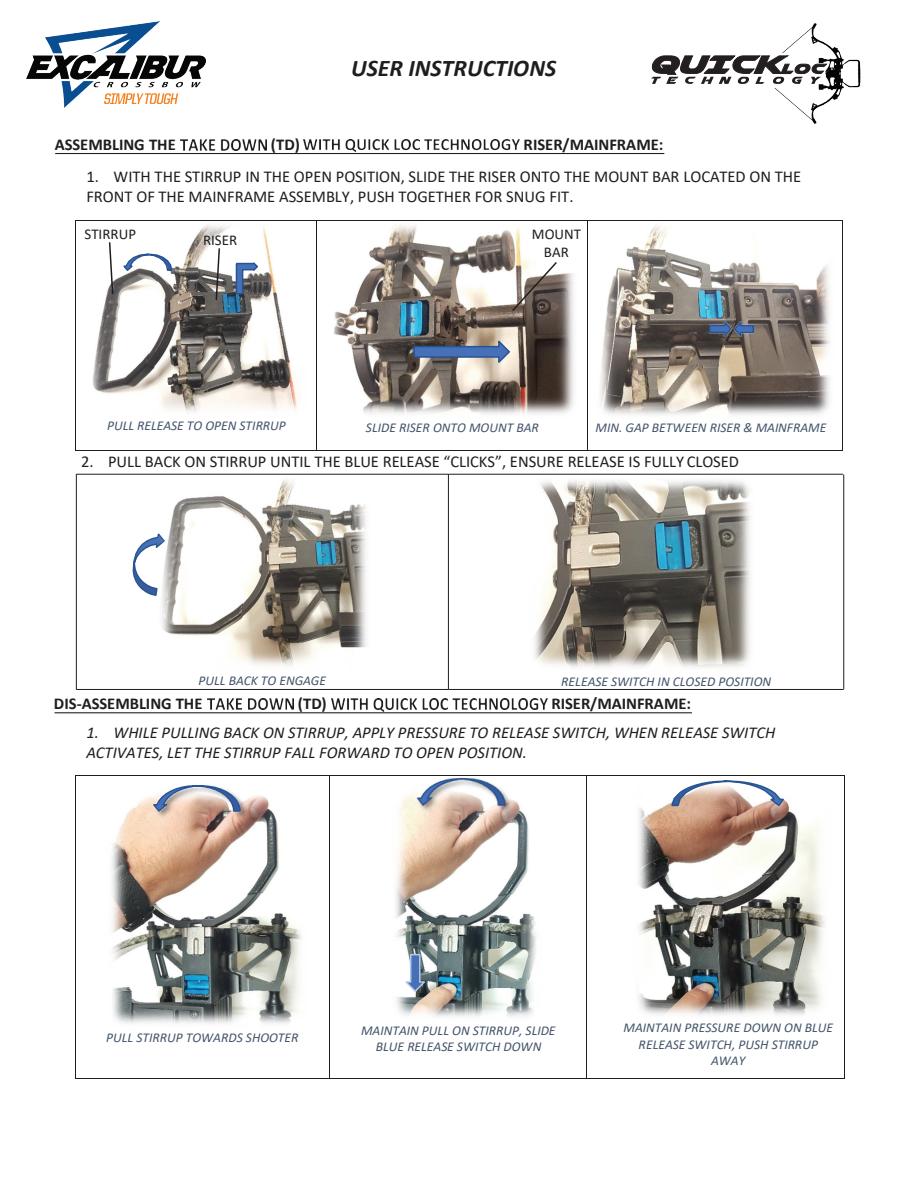
<style>
.page{position:relative;width:918px;height:1188px;background:#fff}
.page>*{position:absolute;margin:0;border:0;box-sizing:border-box;transform-origin:0 0}
.t1{font:italic 700 24px "Calibri";color:#201d1e}
.t2{font:16.5px/19.8px "Calibri";color:#201d1e}
.t3{font:italic 16.5px/20px "Calibri";color:#201d1e}
.t4{font:700 16.5px "Calibri";color:#201d1e}
.t5{font:15px/18px "Calibri";color:#201d1e;text-align:center}
.t6{font:italic 13.5px/16.5px "Calibri";color:#43546a;text-align:center}
</style>
<div class="page">
<img style="left:180px;top:139px;width:86px;height:11px">
<img style="left:304px;top:139px;width:216px;height:13px">
<hr style="left:55px;top:153px;width:609px;height:1px;background:#201d1e">
<img style="left:207px;top:699px;width:86px;height:10px">
<img style="left:331px;top:699px;width:216px;height:12px">
<hr style="left:55px;top:712px;width:637px;height:1px;background:#201d1e">
<img style="left:93px;top:226px;width:205px;height:186px">
<svg style="left:121px;top:253px;width:52px;height:19px"></svg>
<svg style="left:235px;top:260px;width:25px;height:35px"></svg>
<img style="left:194px;top:225px;width:58px;height:36px">
<svg style="left:108px;top:241px;width:6px;height:55px"></svg>
<svg style="left:215px;top:247px;width:6px;height:55px"></svg>
<img style="left:333px;top:225px;width:241px;height:189px">
<svg style="left:413px;top:338px;width:98px;height:28px;background:#768196"></svg>
<svg style="left:511px;top:260px;width:47px;height:53px"></svg>
<img style="left:600px;top:226px;width:230px;height:189px">
<img style="left:709px;top:322px;width:45px;height:14px">
<img style="left:519px;top:225px;width:55px;height:46px">
<hr style="left:76px;top:220px;width:240px;height:1px;background:#201d1e">
<hr style="left:317px;top:220px;width:270px;height:1px;background:#201d1e">
<hr style="left:588px;top:220px;width:254px;height:1px;background:#201d1e">
<hr style="left:75px;top:221px;width:1px;height:230px;background:#201d1e">
<hr style="left:76px;top:451px;width:240px;height:1px;background:#201d1e">
<hr style="left:316px;top:221px;width:1px;height:230px;background:#201d1e">
<hr style="left:317px;top:451px;width:270px;height:1px;background:#201d1e">
<hr style="left:587px;top:221px;width:1px;height:230px;background:#201d1e">
<hr style="left:588px;top:451px;width:254px;height:1px;background:#201d1e">
<hr style="left:842px;top:221px;width:1px;height:230px;background:#201d1e">
<hr style="left:76px;top:775px;width:254px;height:1px;background:#201d1e">
<hr style="left:330px;top:775px;width:256px;height:1px;background:#201d1e">
<hr style="left:587px;top:775px;width:257px;height:1px;background:#201d1e">
<hr style="left:75px;top:776px;width:1px;height:302px;background:#201d1e">
<hr style="left:76px;top:1078px;width:254px;height:1px;background:#201d1e">
<hr style="left:330px;top:776px;width:1px;height:302px;background:#201d1e">
<hr style="left:330px;top:1078px;width:256px;height:1px;background:#201d1e">
<hr style="left:586px;top:776px;width:1px;height:302px;background:#201d1e">
<hr style="left:587px;top:1078px;width:257px;height:1px;background:#201d1e">
<hr style="left:844px;top:776px;width:1px;height:302px;background:#201d1e">
<img style="left:638px;top:801px;width:187px;height:214px">
<svg style="left:670px;top:780px;width:116px;height:28px"></svg>
<img style="left:396px;top:793px;width:141px;height:224px">
<img style="left:414px;top:778px;width:100px;height:37px">
<svg style="left:404px;top:953px;width:24px;height:40px"></svg>
<img style="left:112px;top:795px;width:189px;height:229px">
<img style="left:149px;top:795px;width:102px;height:27px">
<svg style="left:151px;top:785px;width:91px;height:28px"></svg>
<hr style="left:77px;top:474px;width:371px;height:1px;background:#201d1e">
<hr style="left:449px;top:474px;width:394px;height:1px;background:#201d1e">
<hr style="left:76px;top:474px;width:1px;height:216px;background:#201d1e">
<hr style="left:77px;top:689px;width:371px;height:1px;background:#201d1e">
<hr style="left:448px;top:474px;width:1px;height:216px;background:#201d1e">
<hr style="left:449px;top:689px;width:395px;height:1px;background:#201d1e">
<hr style="left:843px;top:475px;width:1px;height:214px;background:#201d1e">
<svg style="left:132px;top:537px;width:24px;height:59px"></svg>
<img style="left:156px;top:480px;width:210px;height:186px">
<img style="left:535px;top:480px;width:215px;height:188px">
<img style="left:26px;top:22px;width:179px;height:85px">
<img style="left:774px;top:21px;width:87px;height:102px">
<svg style="left:722px;top:53px;width:62px;height:34px"></svg>
<svg style="left:651px;top:56px;width:176px;height:28px"></svg>
<h1 class="t1" style="left:351px;top:51px;width:207px">USER INSTRUCTIONS</h1>
<p class="t4" style="left:55px;top:133px;width:123px">ASSEMBLING THE</p>
<p class="t4" style="left:271px;top:133px;width:30px">(TD)</p>
<p class="t4" style="left:524px;top:133px;width:141px">RISER/MAINFRAME:</p>
<p class="t2" style="left:86px;top:166px;width:716px">1. WITH THE STIRRUP IN THE OPEN POSITION, SLIDE THE RISER ONTO THE MOUNT BAR LOCATED ON THE<br>FRONT OF THE MAINFRAME ASSEMBLY, PUSH TOGETHER FOR SNUG FIT.</p>
<p class="t5" style="left:85px;top:225px;width:53px">STIRRUP</p>
<p class="t5" style="left:203px;top:231px;width:36px">RISER</p>
<p class="t5" style="left:532px;top:225px;width:51px">MOUNT<br>BAR</p>
<p class="t6" style="left:107px;top:416px;width:180px">PULL RELEASE TO OPEN STIRRUP</p>
<p class="t6" style="left:366px;top:418px;width:174px">SLIDE RISER ONTO MOUNT BAR</p>
<p class="t6" style="left:596px;top:419px;width:232px">MIN. GAP BETWEEN RISER &amp; MAINFRAME</p>
<p class="t2" style="left:81px;top:451px;width:660px">2. PULL BACK ON STIRRUP UNTIL THE BLUE RELEASE “CLICKS”, ENSURE RELEASE IS FULLY CLOSED</p>
<p class="t6" style="left:199px;top:672px;width:129px">PULL BACK TO ENGAGE</p>
<p class="t6" style="left:561px;top:673px;width:212px">RELEASE SWITCH IN CLOSED POSITION</p>
<p class="t4" style="left:54px;top:692px;width:150px">DIS-ASSEMBLING THE</p>
<p class="t4" style="left:298px;top:692px;width:30px">(TD)</p>
<p class="t4" style="left:551px;top:692px;width:141px">RISER/MAINFRAME:</p>
<p class="t3" style="left:86px;top:722px;width:691px">1. WHILE PULLING BACK ON STIRRUP, APPLY PRESSURE TO RELEASE SWITCH, WHEN RELEASE SWITCH<br>ACTIVATES, LET THE STIRRUP FALL FORWARD TO OPEN POSITION.</p>
<p class="t6" style="left:106px;top:1029px;width:194px">PULL STIRRUP TOWARDS SHOOTER</p>
<p class="t6" style="left:361px;top:1022px;width:196px">MAINTAIN PULL ON STIRRUP, SLIDE<br>BLUE RELEASE SWITCH DOWN</p>
<p class="t6" style="left:624px;top:1019px;width:211px">MAINTAIN PRESSURE DOWN ON BLUE<br>RELEASE SWITCH, PUSH STIRRUP<br>AWAY</p>
</div>
